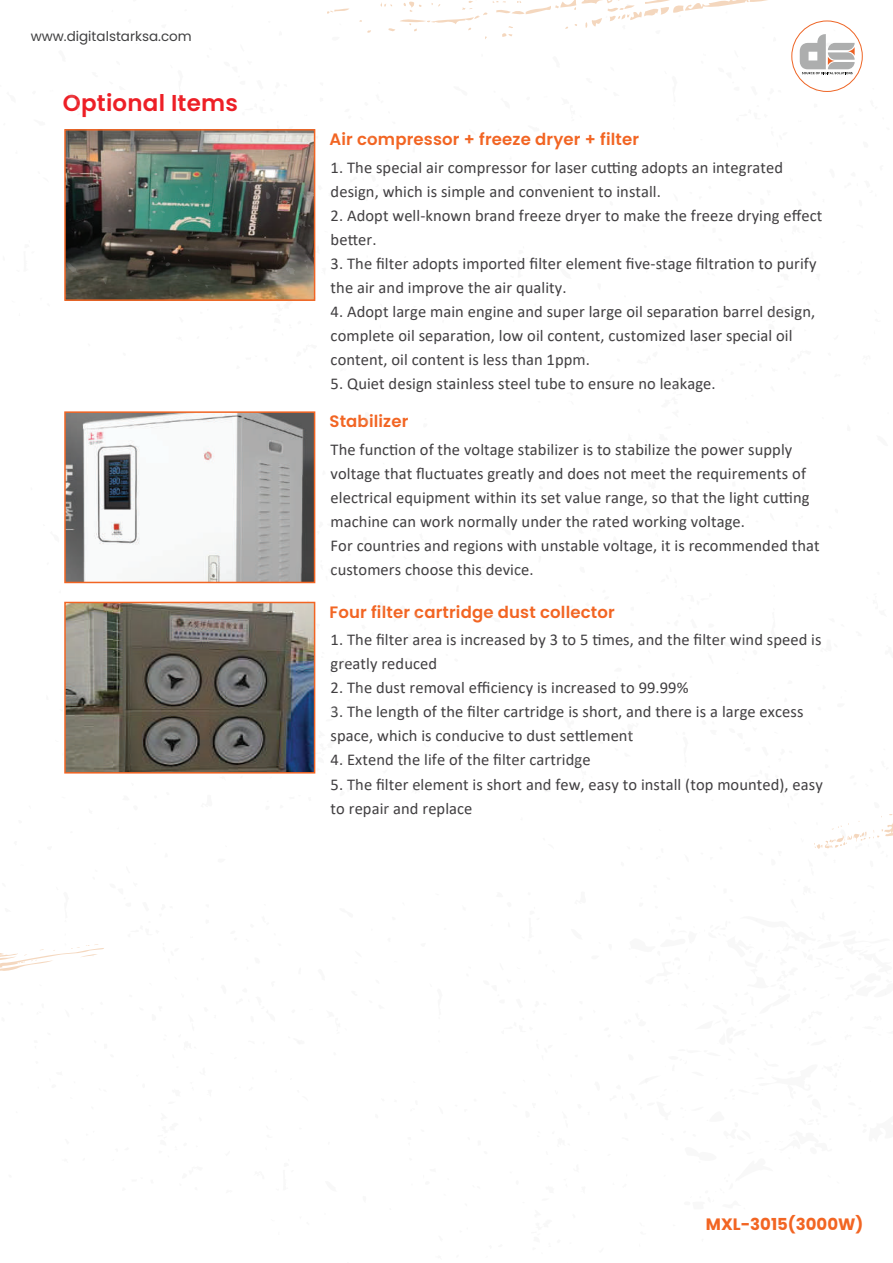
<style>
.page{position:relative;width:893px;height:1263px;background:#fff}
.page>*{position:absolute;margin:0;border:0;box-sizing:border-box;transform-origin:0 0}
.t1{font:600 22.95px "Poppins";letter-spacing:.01em;color:#ed1f26}
.t2{font:16.5px/24px "Calibri";letter-spacing:.005em;color:#413f41}
.t3{font:600 16.5px "Poppins";letter-spacing:.01em;color:#f26523}
.t4{font:700 16.5px "Poppins";color:#f26523}
.t5{font:13.5px "Poppins";color:#404041}
</style>
<div class="page">
<img style="left:67px;top:129px;width:249px;height:172px">
<svg style="left:64px;top:412px;width:252px;height:362px"></svg>
<svg style="left:814px;top:814px;width:79px;height:35px"></svg>
<svg style="left:0;top:944px;width:104px;height:27px"></svg>
<svg style="left:327px;top:0;width:536px;height:74px"></svg>
<div style="left:64px;top:129px;width:251px;height:172px;border:2px solid #f26523"></div>
<img style="left:67px;top:414px;width:245px;height:166px">
<div style="left:64px;top:411px;width:251px;height:172px;border:2px solid #f26523"></div>
<img style="left:67px;top:605px;width:245px;height:165px">
<div style="left:64px;top:602px;width:251px;height:171px;border:2px solid #f26523"></div>
<p class="t5" style="left:31px;top:28px;width:163px">www.digitalstarksa.com</p>
<h1 class="t1" style="left:63px;top:90px;width:177px">Optional Items</h1>
<p class="t3" style="left:329px;top:129px;width:311px">Air compressor + freeze dryer + filter</p>
<p class="t2" style="left:331px;top:155px;width:454px">1. The special air compressor for laser cutting adopts an integrated design, which is simple and convenient to install.</p>
<p class="t2" style="left:331px;top:203px;width:493px">2. Adopt well-known brand freeze dryer to make the freeze drying effect better.</p>
<p class="t2" style="left:331px;top:251px;width:487px">3. The filter adopts imported filter element five-stage filtration to purify the air and improve the air quality.</p>
<p class="t2" style="left:331px;top:299px;width:486px">4. Adopt large main engine and super large oil separation barrel design, complete oil separation, low oil content, customized laser special oil content, oil content is less than 1ppm.</p>
<p class="t2" style="left:331px;top:371px;width:387px">5. Quiet design stainless steel tube to ensure no leakage.</p>
<p class="t3" style="left:329px;top:412px;width:80px">Stabilizer</p>
<p class="t2" style="left:331px;top:437px;width:491px">The function of the voltage stabilizer is to stabilize the power supply voltage that fluctuates greatly and does not meet the requirements of electrical equipment within its set value range, so that the light cutting machine can work normally under the rated working voltage.<br>For countries and regions with unstable voltage, it is recommended that customers choose this device.</p>
<p class="t3" style="left:329px;top:602px;width:287px">Four filter cartridge dust collector</p>
<p class="t2" style="left:331px;top:627px;width:492px">1. The filter area is increased by 3 to 5 times, and the filter wind speed is greatly reduced</p>
<p class="t2" style="left:331px;top:675px;width:359px">2. The dust removal efficiency is increased to 99.99%</p>
<p class="t2" style="left:331px;top:699px;width:474px">3. The length of the filter cartridge is short, and there is a large excess space, which is conducive to dust settlement</p>
<p class="t2" style="left:331px;top:748px;width:261px">4. Extend the life of the filter cartridge</p>
<p class="t2" style="left:331px;top:772px;width:494px">5. The filter element is short and few, easy to install (top mounted), easy to repair and replace</p>
<p class="t4" style="left:706px;top:1215px;width:159px">MXL-3015(3000W)</p>
</div>
